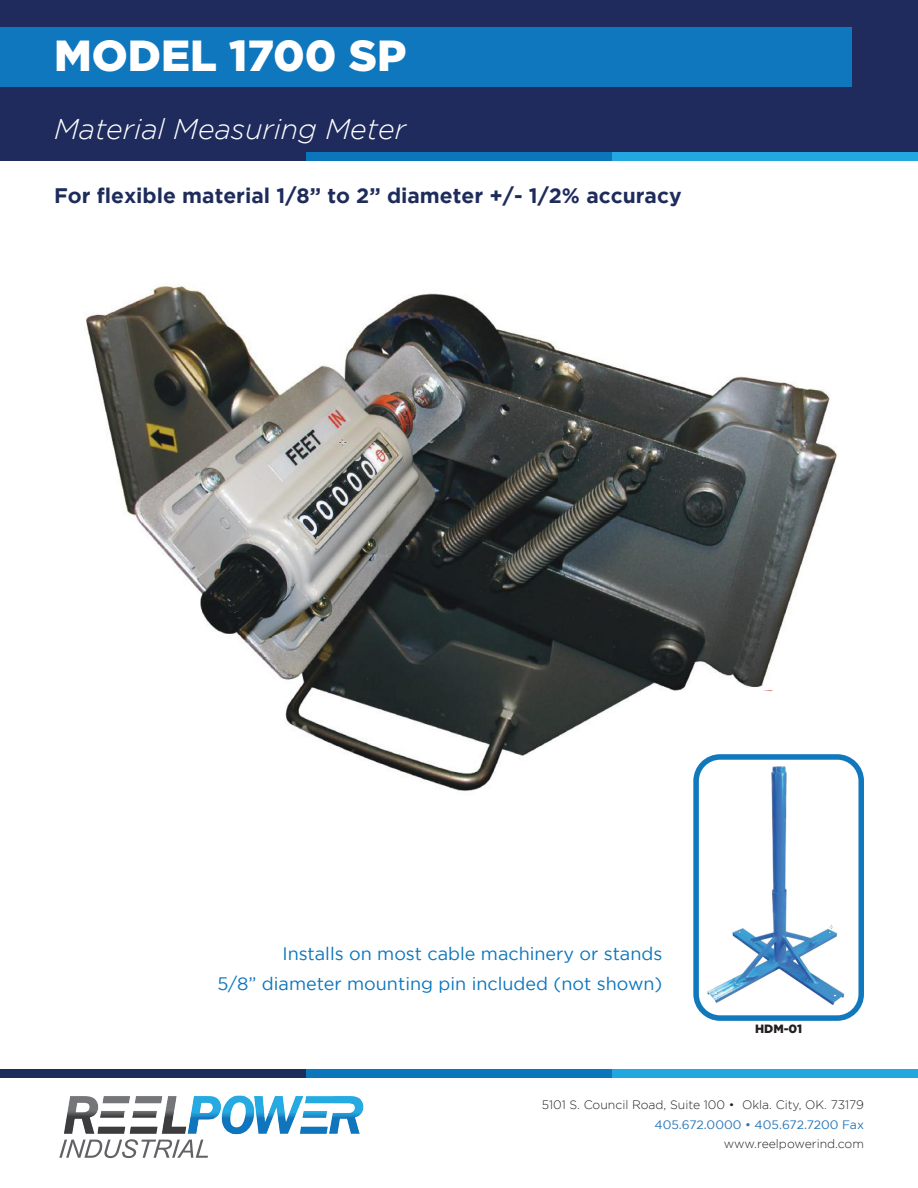
<style>
.page{position:relative;width:918px;height:1188px;background:#fff}
.page>*{position:absolute;margin:0;border:0;box-sizing:border-box;transform-origin:0 0}
.t1{font:900 43.5px "Gotham";color:#fff}
.t2{font:italic 300 28.5px "Gotham";color:#fff}
.t3{font:700 21px "Gotham";color:#1e2c5c}
.t4{font:18px "Gotham";color:#0c76bd}
.t5{font:300 12.15px "Gotham";color:#231f20}
.t6{font:12.15px "Gotham";color:#2675b8}
.t7{font:900 12px "Gotham";color:#231f20}
</style>
<div class="page">
<img style="left:59px;top:1095px;width:305px;height:64px">
<div style="left:0;top:0;width:918px;height:160px;background:#1f2b5d"></div>
<div style="left:612px;top:152px;width:306px;height:8px;background:#22a7e0"></div>
<div style="left:0;top:27px;width:851px;height:59px;background:#0e77be"></div>
<div style="left:306px;top:152px;width:306px;height:8px;background:#0c76bd"></div>
<div style="left:612px;top:1069px;width:306px;height:9px;background:#22a7e0"></div>
<div style="left:306px;top:1069px;width:306px;height:9px;background:#0c76bd"></div>
<div style="left:0;top:1069px;width:306px;height:9px;background:#1e2c5c"></div>
<img style="left:86px;top:285px;width:771px;height:506px">
<img style="left:704px;top:765px;width:149px;height:240px">
<div style="left:693px;top:754px;width:171px;height:267px;border:6px solid #1278be;border-radius:24px"></div>
<p class="t1" style="left:54px;top:30px;width:354px">MODEL 1700 SP</p>
<p class="t2" style="left:54px;top:114px;width:354px">Material Measuring Meter</p>
<p class="t3" style="left:54px;top:184px;width:629px">For flexible material 1/8” to 2” diameter +/- 1/2% accuracy</p>
<p class="t4" style="left:282px;top:944px;width:381px">Installs on most cable machinery or stands</p>
<p class="t4" style="left:218px;top:974px;width:446px">5/8” diameter mounting pin included (not shown)</p>
<p class="t7" style="left:755px;top:1022px;width:49px">HDM-01</p>
<p class="t5" style="left:542px;top:1098px;width:324px">5101 S. Council Road, Suite 100 • Okla. City, OK. 73179</p>
<p class="t6" style="left:655px;top:1118px;width:211px">405.672.0000 • 405.672.7200 Fax</p>
<p class="t5" style="left:724px;top:1137px;width:142px">www.reelpowerind.com</p>
</div>
